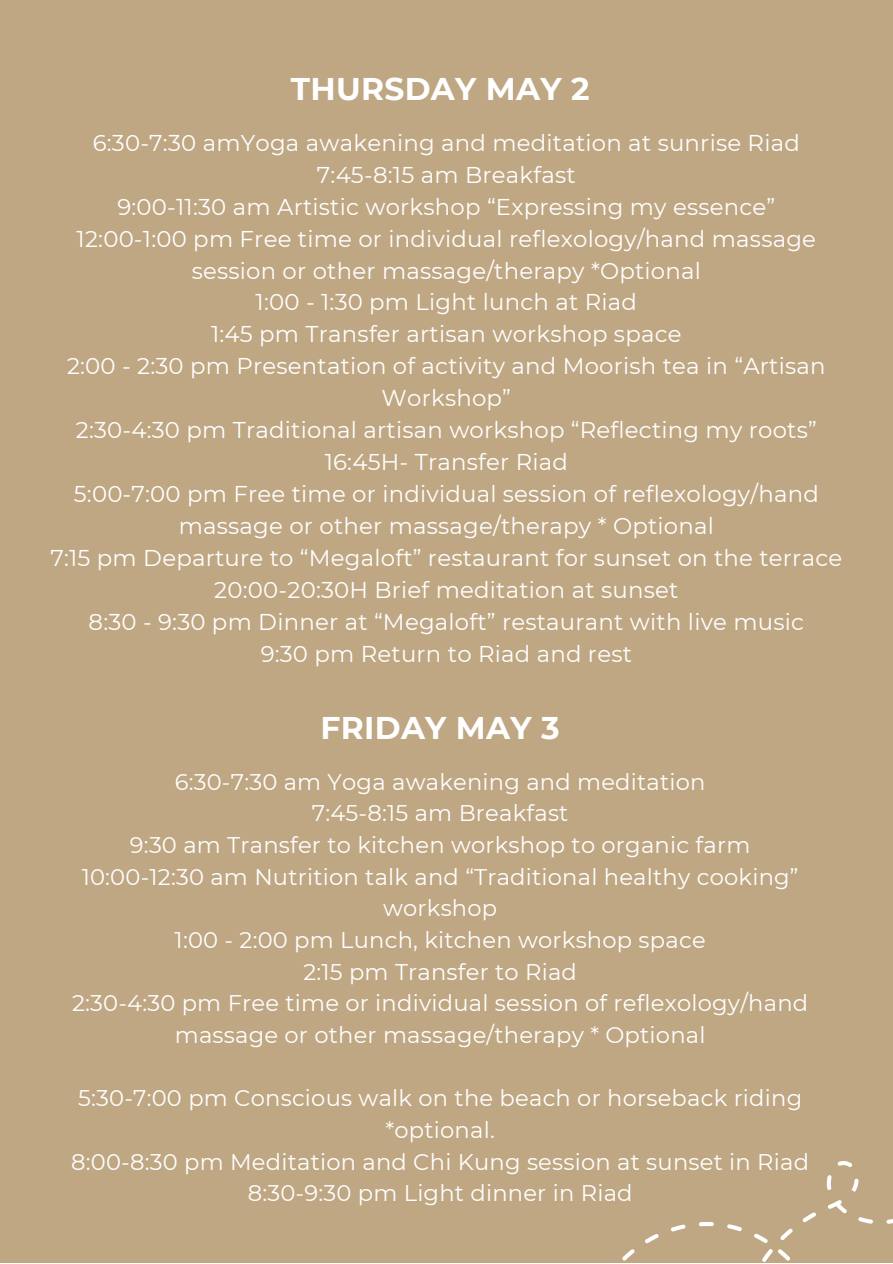
<style>
.page{position:relative;width:893px;height:1264px;background:#fff}
.page>*{position:absolute;margin:0;border:0;box-sizing:border-box;transform-origin:0 0}
.t1{font:700 31.35px "Montserrat";letter-spacing:.01em;color:#fff}
.t2{font:22.8px/32px "Montserrat";letter-spacing:.01em;color:#fff;text-align:center}
.t3{font:22.65px/31.7px "Montserrat";letter-spacing:.01em;color:#fff;text-align:center}
</style>
<div class="page">
<div style="left:0;top:0;width:892px;height:1262px;background:#bfa784"></div>
<svg style="left:622px;top:1161px;width:270px;height:101px"></svg>
<p class="t1" style="left:291px;top:70px;width:300px">THURSDAY MAY 2</p>
<p class="t2" style="left:93px;top:127px;width:708px">6:30-7:30 amYoga awakening and meditation at sunrise Riad</p>
<p class="t2" style="left:317px;top:158px;width:260px">7:45-8:15 am Breakfast</p>
<p class="t2" style="left:117px;top:190px;width:659px">9:00-11:30 am Artistic workshop “Expressing my essence”</p>
<p class="t2" style="left:77px;top:222px;width:740px">12:00-1:00 pm Free time or individual reflexology/hand massage session or other massage/therapy *Optional</p>
<p class="t2" style="left:255px;top:286px;width:383px">1:00 - 1:30 pm Light lunch at Riad</p>
<p class="t2" style="left:211px;top:318px;width:472px">1:45 pm Transfer artisan workshop space</p>
<p class="t2" style="left:67px;top:350px;width:760px">2:00 - 2:30 pm Presentation of activity and Moorish tea in “Artisan<br>Workshop”</p>
<p class="t2" style="left:76px;top:414px;width:742px">2:30-4:30 pm Traditional artisan workshop “Reflecting my roots”</p>
<p class="t2" style="left:325px;top:446px;width:245px">16:45H- Transfer Riad</p>
<p class="t2" style="left:74px;top:478px;width:746px">5:00-7:00 pm Free time or individual session of reflexology/hand massage or other massage/therapy * Optional</p>
<p class="t2" style="left:50px;top:542px;width:793px">7:15 pm Departure to “Megaloft” restaurant for sunset on the terrace</p>
<p class="t2" style="left:214px;top:574px;width:465px">20:00-20:30H Brief meditation at sunset</p>
<p class="t2" style="left:89px;top:605px;width:717px">8:30 - 9:30 pm Dinner at “Megaloft” restaurant with live music</p>
<p class="t2" style="left:261px;top:637px;width:373px">9:30 pm Return to Riad and rest</p>
<p class="t1" style="left:320px;top:708px;width:241px">FRIDAY MAY 3</p>
<p class="t3" style="left:175px;top:765px;width:532px">6:30-7:30 am Yoga awakening and meditation</p>
<p class="t3" style="left:312px;top:797px;width:258px">7:45-8:15 am Breakfast</p>
<p class="t3" style="left:130px;top:829px;width:621px">9:30 am Transfer to kitchen workshop to organic farm</p>
<p class="t3" style="left:82px;top:860px;width:718px">10:00-12:30 am Nutrition talk and “Traditional healthy cooking” workshop</p>
<p class="t3" style="left:175px;top:923px;width:532px">1:00 - 2:00 pm Lunch, kitchen workshop space</p>
<p class="t3" style="left:303px;top:955px;width:275px">2:15 pm Transfer to Riad</p>
<p class="t3" style="left:72px;top:987px;width:737px">2:30-4:30 pm Free time or individual session of reflexology/hand massage or other massage/therapy * Optional</p>
<p class="t3" style="left:78px;top:1082px;width:725px">5:30-7:00 pm Conscious walk on the beach or horseback riding *optional.</p>
<p class="t3" style="left:71px;top:1145px;width:739px">8:00-8:30 pm Meditation and Chi Kung session at sunset in Riad</p>
<p class="t3" style="left:248px;top:1177px;width:386px">8:30-9:30 pm Light dinner in Riad</p>
</div>
